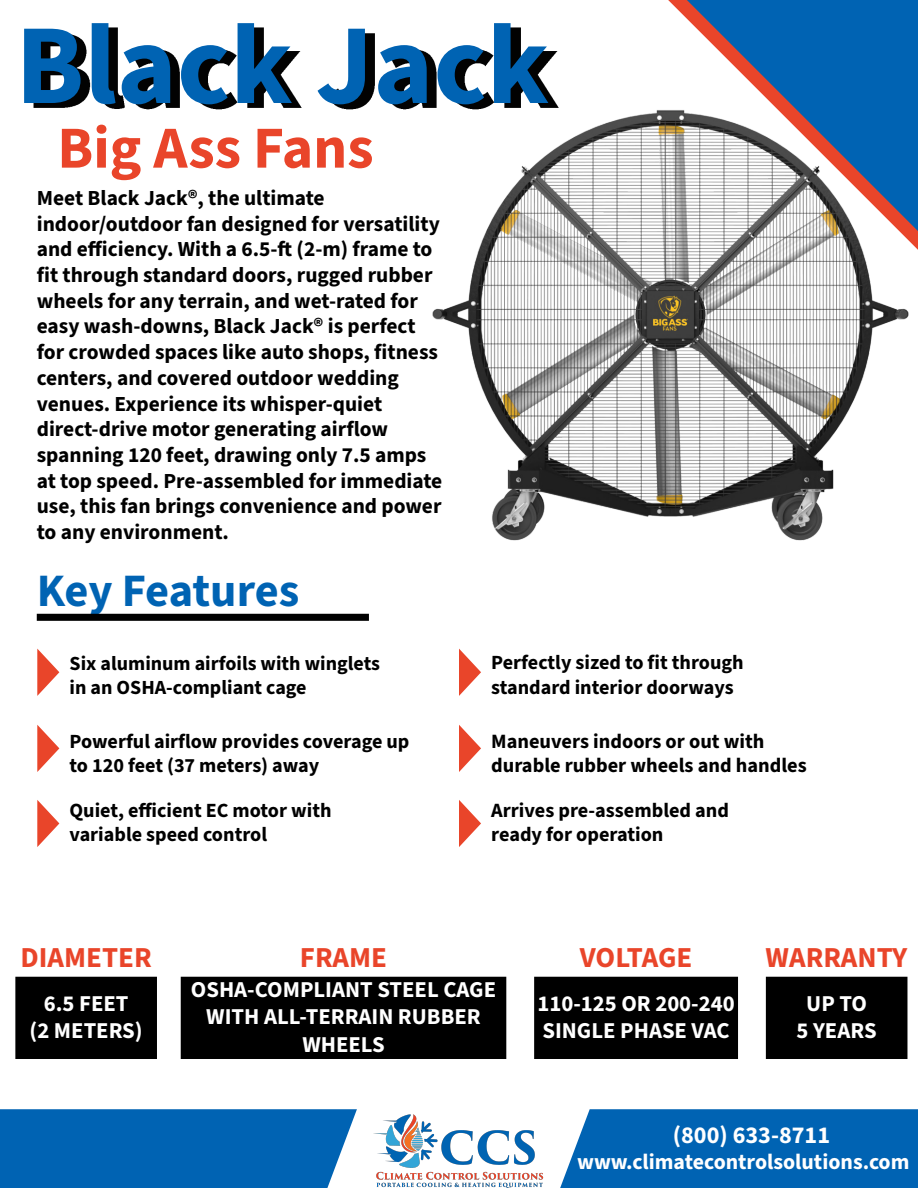
<style>
.page{position:relative;width:918px;height:1188px;background:#fff}
.page>*{position:absolute;margin:0;border:0;box-sizing:border-box;transform-origin:0 0}
.t1{font:700 114px "Source Sans 3";color:#0063b3}
.t2{font:700 59.55px "Source Sans 3";color:#e9452a}
.t3{font:700 46.5px "Source Sans 3";letter-spacing:-.01em;color:#0063b3}
.t4{font:700 28.95px "Source Sans 3";color:#e9452a}
.t5{font:700 24.15px "Source Sans 3";color:#fff}
.t6{font:700 22.65px/27.3px "Source Sans 3";color:#fff;text-align:center}
.t7{font:700 21.9px "Source Sans 3";color:#fff}
.t8{font:700 21.45px/25.7px "Source Sans 3";color:#000}
.t9{font:700 20.4px/24.5px "Source Sans 3";color:#000}
.t10{font:700 20.25px/24.3px "Source Sans 3";color:#000}
.t11{font:700 20.1px/24.2px "Source Sans 3";color:#000}
.t12{font:700 19.95px/24px "Source Sans 3";color:#000}
</style>
<div class="page">
<div style="left:0;top:1109px;width:357px;height:79px;background:#0063b3"></div>
<div style="left:560px;top:1109px;width:358px;height:79px;background:#0063b3"></div>
<div style="left:790px;top:0;width:128px;height:76px;background:#0063b3"></div>
<img style="left:373px;top:1114px;width:171px;height:74px">
<img style="left:33px;top:0;width:757px;height:110px">
<img style="left:423px;top:76px;width:495px;height:465px">
<div style="left:37px;top:614px;width:332px;height:7px;background:#000"></div>
<svg style="left:37px;top:649px;width:22px;height:47px"></svg>
<svg style="left:459px;top:649px;width:22px;height:47px"></svg>
<svg style="left:459px;top:725px;width:22px;height:47px"></svg>
<svg style="left:459px;top:800px;width:22px;height:47px"></svg>
<svg style="left:37px;top:800px;width:22px;height:47px"></svg>
<svg style="left:37px;top:725px;width:22px;height:47px"></svg>
<div style="left:18px;top:979px;width:137px;height:78px;background:#000"></div>
<div style="left:15px;top:977px;width:142px;height:82px;border:5px solid #000"></div>
<div style="left:768px;top:979px;width:137px;height:78px;background:#000"></div>
<div style="left:766px;top:977px;width:141px;height:82px;border:5px solid #000"></div>
<div style="left:537px;top:979px;width:199px;height:78px;background:#000"></div>
<div style="left:534px;top:977px;width:204px;height:82px;border:5px solid #000"></div>
<div style="left:183px;top:979px;width:321px;height:78px;background:#000"></div>
<div style="left:181px;top:977px;width:325px;height:82px;border:5px solid #000"></div>
<h1 class="t1" style="left:15px;top:-10px;width:535px">Black Jack</h1>
<h2 class="t2" style="left:57px;top:109px;width:318px">Big Ass Fans</h2>
<p class="t8" style="left:37px;top:185px;width:407px">Meet Black Jack®, the ultimate indoor/outdoor fan designed for versatility and efficiency. With a 6.5-ft (2-m) frame to fit through standard doors, rugged rubber wheels for any terrain, and wet-rated for easy wash-downs, Black Jack® is perfect for crowded spaces like auto shops, fitness centers, and covered outdoor wedding venues. Experience its whisper-quiet direct-drive motor generating airflow spanning 120 feet, drawing only 7.5 amps at top speed. Pre-assembled for immediate use, this fan brings convenience and power to any environment.</p>
<h3 class="t3" style="left:37px;top:560px;width:264px">Key Features</h3>
<p class="t12" style="left:70px;top:651px;width:312px">Six aluminum airfoils with winglets in an OSHA-compliant cage</p>
<p class="t11" style="left:70px;top:729px;width:341px">Powerful airflow provides coverage up to 120 feet (37 meters) away</p>
<p class="t11" style="left:70px;top:798px;width:263px">Quiet, efficient EC motor with variable speed control</p>
<p class="t11" style="left:491px;top:651px;width:254px">Perfectly sized to fit through standard interior doorways</p>
<p class="t9" style="left:491px;top:729px;width:317px">Maneuvers indoors or out with durable rubber wheels and handles</p>
<p class="t10" style="left:491px;top:798px;width:239px">Arrives pre-assembled and ready for operation</p>
<h3 class="t4" style="left:21px;top:939px;width:133px">DIAMETER</h3>
<h3 class="t4" style="left:300px;top:939px;width:89px">FRAME</h3>
<h3 class="t4" style="left:580px;top:939px;width:114px">VOLTAGE</h3>
<h3 class="t4" style="left:766px;top:939px;width:143px">WARRANTY</h3>
<p class="t6" style="left:30px;top:990px;width:115px">6.5 FEET<br>(2 METERS)</p>
<p class="t6" style="left:191px;top:976px;width:307px">OSHA-COMPLIANT STEEL CAGE<br>WITH ALL-TERRAIN RUBBER<br>WHEELS</p>
<p class="t6" style="left:537px;top:990px;width:199px;text-align:left">110-125 OR 200-240<br>SINGLE PHASE VAC</p>
<p class="t6" style="left:797px;top:990px;width:82px">UP TO<br>5 YEARS</p>
<p class="t5" style="left:673px;top:1120px;width:159px">(800) 633-8711</p>
<p class="t7" style="left:577px;top:1148px;width:334px">www.climatecontrolsolutions.com</p>
</div>
